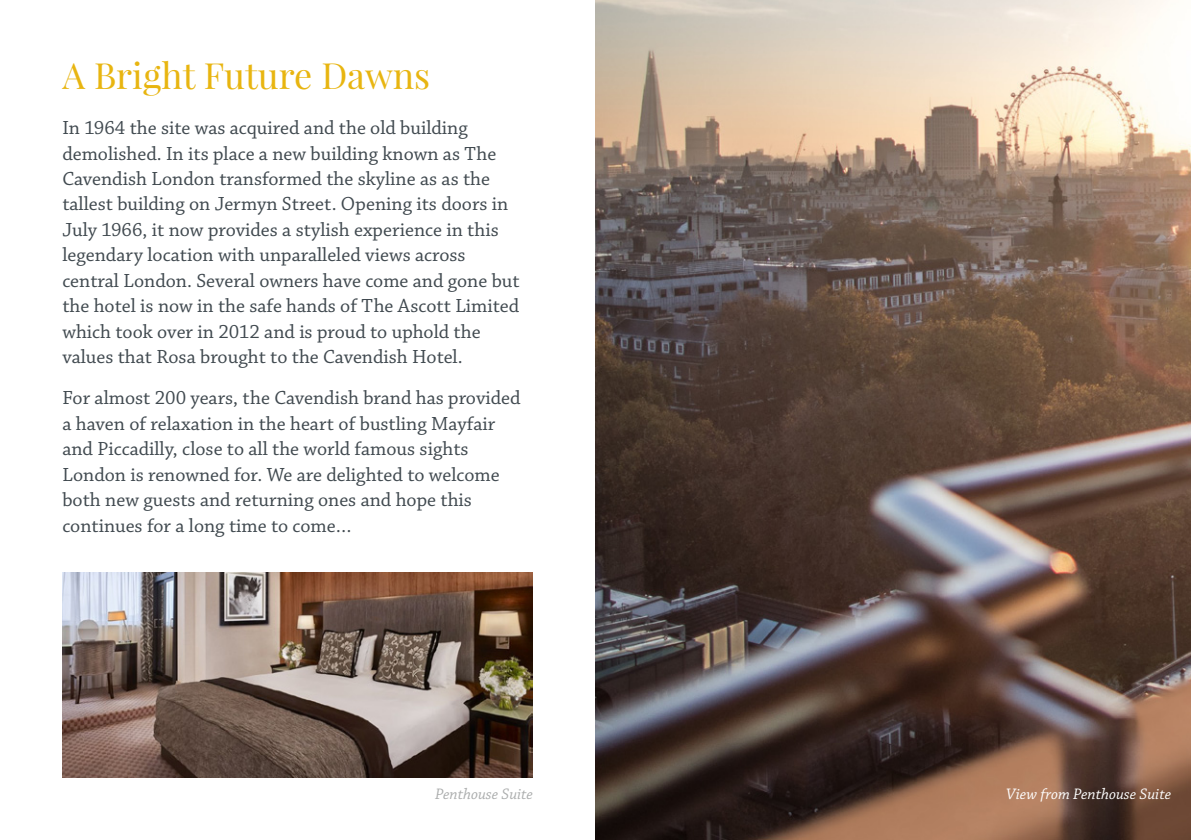
<style>
.page{position:relative;width:1191px;height:840px;background:#fff}
.page>*{position:absolute;margin:0;border:0;box-sizing:border-box;transform-origin:0 0}
.t1{font:36px "Playfair Display";color:#e8b510}
.t2{font:20px/25.4px "Chaparral Pro";color:#40494f}
.t3{font:italic 16px "Chaparral Pro";color:#fff}
.t4{font:italic 16px "Chaparral Pro";color:#abadad}
</style>
<div class="page">
<img style="left:595px;top:0;width:596px;height:839px">
<img style="left:62px;top:572px;width:471px;height:205px">
<p class="t1" style="left:62px;top:53px;width:369px">A Bright Future Dawns</p>
<p class="t2" style="left:62px;top:116px;width:459px">In 1964 the site was acquired and the old building demolished. In its place a new building known as The Cavendish London transformed the skyline as as the tallest building on Jermyn Street. Opening its doors in July 1966, it now provides a stylish experience in this legendary location with unparalleled views across central London. Several owners have come and gone but the hotel is now in the safe hands of The Ascott Limited which took over in 2012 and is proud to uphold the values that Rosa brought to the Cavendish Hotel.</p>
<p class="t2" style="left:62px;top:386px;width:460px">For almost 200 years, the Cavendish brand has provided a haven of relaxation in the heart of bustling Mayfair and Piccadilly, close to all the world famous sights London is renowned for. We are delighted to welcome both new guests and returning ones and hope this continues for a long time to come…</p>
<p class="t4" style="left:435px;top:785px;width:99px">Penthouse Suite</p>
<p class="t3" style="left:1006px;top:785px;width:166px">View from Penthouse Suite</p>
</div>
